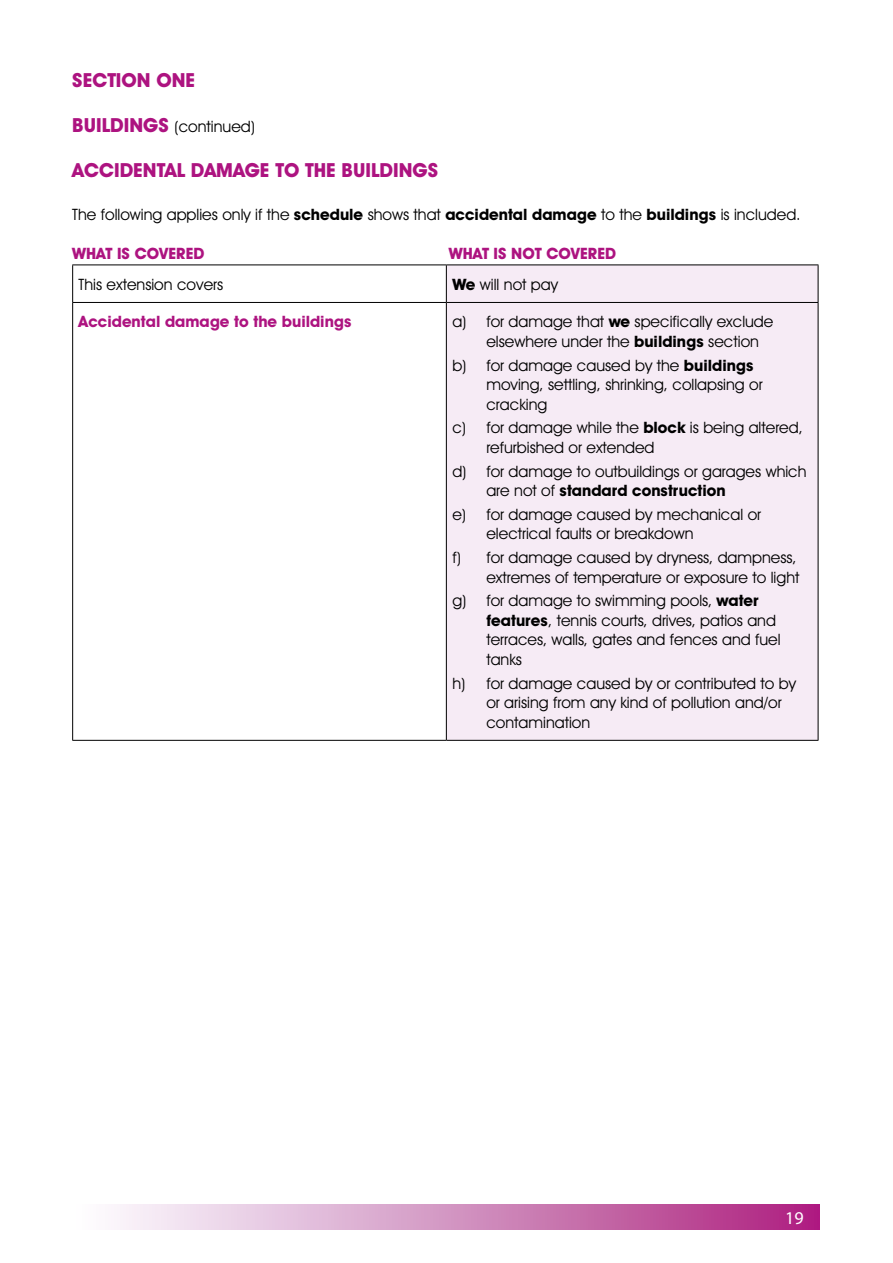
<style>
.page{position:relative;width:893px;height:1263px;background:#fff}
.page>*{position:absolute;margin:0;border:0;box-sizing:border-box;transform-origin:0 0}
.t1{font:700 19.5px "Avant Garde IT Cby BT";color:#ad1380}
.t2{font:18px "Myriad";color:#fff}
.t3{font:15.75px/19.5px "Avant Garde IT Cby BT";color:#000}
.t4{font:700 15.75px "Avant Garde IT Cby BT";color:#ad1380}
.s1{font-weight:700;font-size:19.5px;color:#ad1380}
.s2{font-weight:700}
</style>
<div class="page">
<div style="left:72px;top:1205px;width:747px;height:25px;background:linear-gradient(to right,#fdffff,#ac227f)"></div>
<div style="left:447px;top:266px;width:371px;height:474px;background:#f6ebf5"></div>
<hr style="left:72px;top:265px;width:374px;height:1px;background:#000">
<hr style="left:72px;top:265px;width:1px;height:37px;background:#000">
<hr style="left:446px;top:265px;width:372px;height:1px;background:#000">
<hr style="left:446px;top:265px;width:1px;height:37px;background:#000">
<hr style="left:818px;top:265px;width:1px;height:37px;background:#000">
<hr style="left:72px;top:302px;width:374px;height:1px;background:#000">
<hr style="left:72px;top:303px;width:1px;height:437px;background:#000">
<hr style="left:446px;top:302px;width:372px;height:1px;background:#000">
<hr style="left:446px;top:303px;width:1px;height:437px;background:#000">
<hr style="left:818px;top:303px;width:1px;height:437px;background:#000">
<hr style="left:72px;top:740px;width:374px;height:1px;background:#000">
<hr style="left:446px;top:740px;width:372px;height:1px;background:#000">
<p class="t1" style="left:72px;top:68px;width:124px">SECTION ONE</p>
<p class="t3" style="left:72px;top:117px;width:184px"><span class="s1">BUILDINGS</span> (continued)</p>
<p class="t1" style="left:72px;top:158px;width:367px">ACCIDENTAL DAMAGE TO THE BUILDINGS</p>
<p class="t3" style="left:72px;top:205px;width:730px">The following applies only if the <span class="s2">schedule</span> shows that <span class="s2">accidental damage</span> to the <span class="s2">buildings</span> is included.</p>
<p class="t4" style="left:72px;top:243px;width:134px">WHAT IS COVERED</p>
<p class="t4" style="left:449px;top:243px;width:169px">WHAT IS NOT COVERED</p>
<p class="t3" style="left:79px;top:274px;width:146px">This extension covers</p>
<p class="t3" style="left:452px;top:274px;width:107px"><span class="s2">We</span> will not pay</p>
<p class="t4" style="left:79px;top:312px;width:274px">Accidental damage to the buildings</p>
<p class="t3" style="left:486px;top:312px;width:289px;text-indent:-34px">a) for damage that <span class="s2">we</span> specifically exclude elsewhere under the <span class="s2">buildings</span> section</p>
<p class="t3" style="left:486px;top:355px;width:278px;text-indent:-34px">b) for damage caused by the <span class="s2">buildings </span>moving, settling, shrinking, collapsing or cracking</p>
<p class="t3" style="left:486px;top:418px;width:318px;text-indent:-34px">c) for damage while the <span class="s2">block</span> is being altered, refurbished or extended</p>
<p class="t3" style="left:486px;top:461px;width:322px;text-indent:-34px">d) for damage to outbuildings or garages which are not of <span class="s2">standard construction</span></p>
<p class="t3" style="left:486px;top:504px;width:276px;text-indent:-34px">e) for damage caused by mechanical or electrical faults or breakdown</p>
<p class="t3" style="left:452px;top:547px;width:349px;text-align:right">f) for damage caused by dryness, dampness, extremes of temperature or exposure to light</p>
<p class="t3" style="left:486px;top:591px;width:296px;text-indent:-34px">g) for damage to swimming pools, <span class="s2">water features</span>, tennis courts, drives, patios and terraces, walls, gates and fences and fuel tanks</p>
<p class="t3" style="left:486px;top:673px;width:311px;text-indent:-34px">h) for damage caused by or contributed to by or arising from any kind of pollution and/or contamination</p>
<p class="t2" style="left:785px;top:1209px;width:20px">19</p>
</div>
